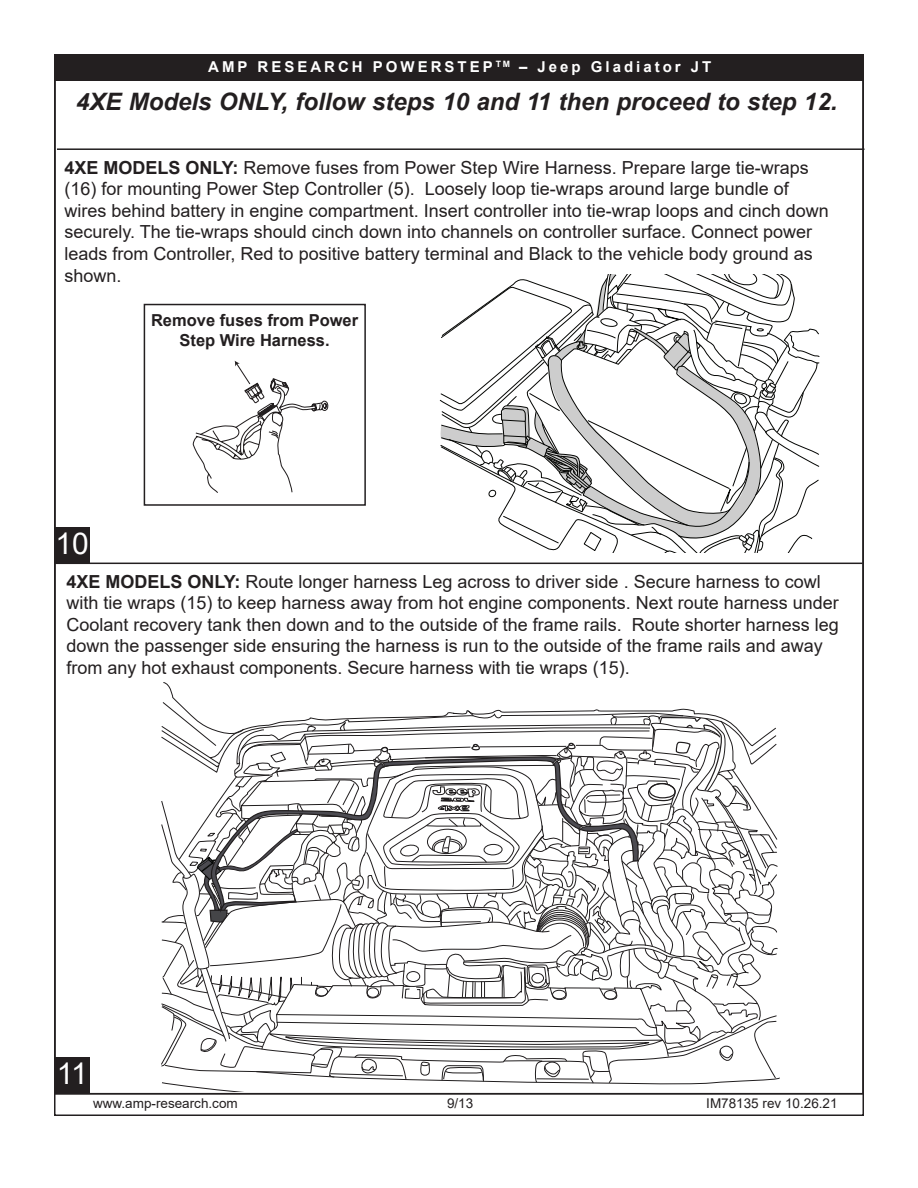
<style>
.page{position:relative;width:918px;height:1188px;background:#fff}
.page>*{position:absolute;margin:0;border:0;box-sizing:border-box;transform-origin:0 0}
.t1{font:30px "Arial";color:#fff}
.t2{font:italic 700 24px "Arial";color:#231f20}
.t3{font:18px/21.6px "Arial";color:#231f20}
.t4{font:700 16.5px/19.8px "Arial";color:#231f20;text-align:center}
.t5{font:700 15px "Arial";letter-spacing:.2em;color:#fff}
.t6{font:13.5px "Arial";color:#231f20}
.s1{font-weight:700}
</style>
<div class="page">
<div style="left:54px;top:55px;width:809px;height:26px;background:#231f20"></div>
<svg style="left:193px;top:361px;width:135px;height:132px"></svg>
<svg style="left:439px;top:274px;width:381px;height:278px"></svg>
<div style="left:144px;top:304px;width:222px;height:202px;border:2px solid #231f20"></div>
<hr style="left:57px;top:148px;width:808px;height:2px;background:#231f20">
<div style="left:55px;top:527px;width:35px;height:36px;background:#231f20"></div>
<hr style="left:55px;top:563px;width:808px;height:1px;background:#231f20">
<div style="left:56px;top:1057px;width:34px;height:36px;background:#231f20"></div>
<svg style="left:161px;top:682px;width:619px;height:410px"></svg>
<p class="t5" style="left:208px;top:56px;width:505px">AMP RESEARCH POWERSTEP <sup>TM</sup> – Jeep Gladiator JT</p>
<h2 class="t2" style="left:76px;top:85px;width:763px">4XE Models ONLY, follow steps 10 and 11 then proceed to step 12.</h2>
<p class="t3" style="left:65px;top:156px;width:766px"><span class="s1">4XE MODELS ONLY:</span> Remove fuses from Power Step Wire Harness. Prepare large tie-wraps (16) for mounting Power Step Controller (5). Loosely loop tie-wraps around large bundle of wires behind battery in engine compartment. Insert controller into tie-wrap loops and cinch down securely. The tie-wraps should cinch down into channels on controller surface. Connect power leads from Controller, Red to positive battery terminal and Black to the vehicle body ground as shown.</p>
<p class="t4" style="left:151px;top:311px;width:209px">Remove fuses from Power<br>Step Wire Harness.</p>
<h1 class="t1" style="left:55px;top:523px;width:35px">10</h1>
<p class="t3" style="left:66px;top:570px;width:774px"><span class="s1">4XE MODELS ONLY:</span> Route longer harness Leg across to driver side . Secure harness to cowl with tie wraps (15) to keep harness away from hot engine components. Next route harness under Coolant recovery tank then down and to the outside of the frame rails. Route shorter harness leg down the passenger side ensuring the harness is run to the outside of the frame rails and away from any hot exhaust components. Secure harness with tie wraps (15).</p>
<h1 class="t1" style="left:57px;top:1053px;width:33px">1 11</h1>
<p class="t6" style="left:93px;top:1094px;width:146px">www.amp-research.com</p>
<p class="t6" style="left:447px;top:1094px;width:28px">9/13</p>
<p class="t6" style="left:706px;top:1094px;width:133px">IM78135 rev 10.26.21</p>
</div>
